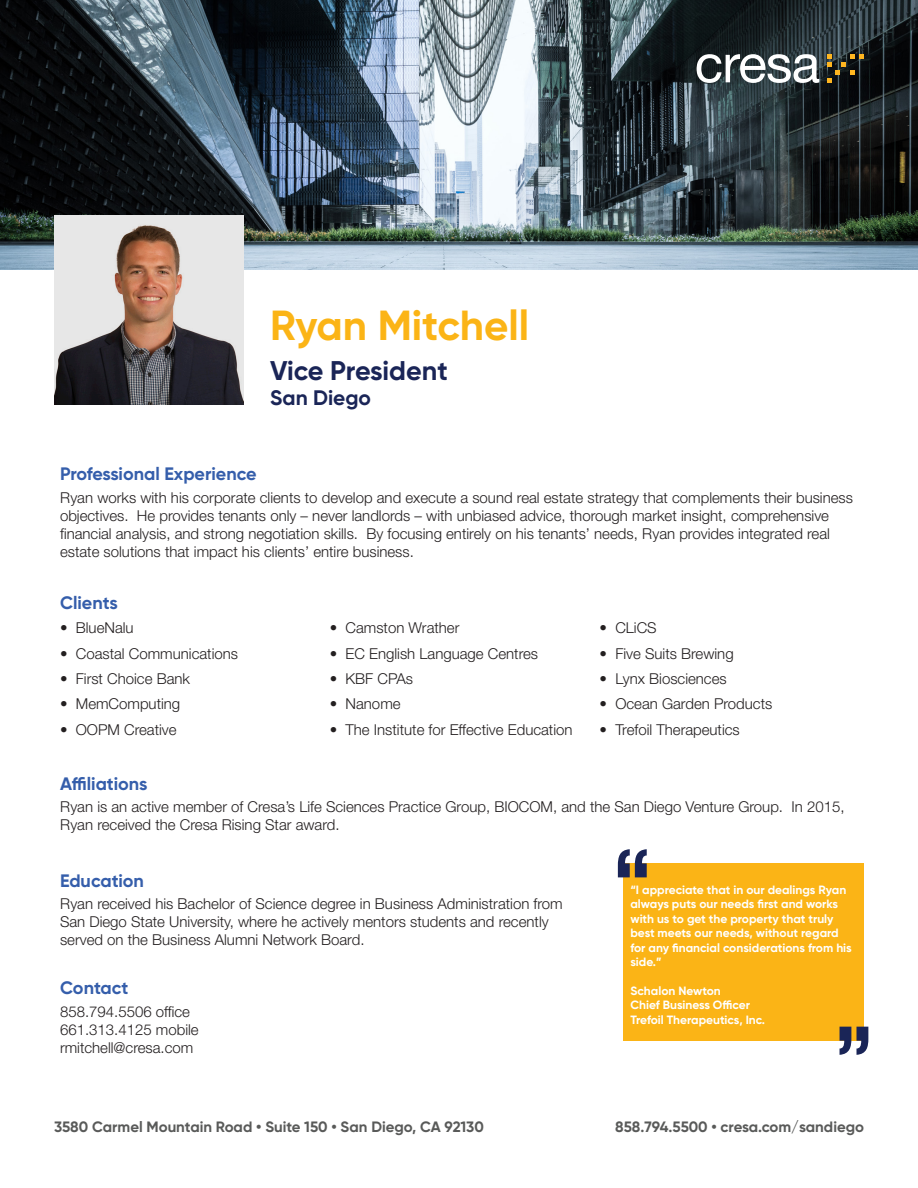
<style>
.page{position:relative;width:918px;height:1188px;background:#fff}
.page>*{position:absolute;margin:0;border:0;box-sizing:border-box;transform-origin:0 0}
.t1{font:700 42px "Gilroy";color:#fbb416}
.t2{font:700 27px "Gilroy";letter-spacing:-.005em;color:#1a2557}
.t3{font:700 21px "Gilroy";color:#1a2557}
.t4{font:700 18px "Gilroy";color:#355eab}
.t5{font:300 15px/18px "Helvetica Neue LT Std";color:#231f20}
.t6{font:700 15px "Gilroy";color:#595a59}
.t7{font:700 12px/14.4px "Gilroy";color:#fff}
</style>
<div class="page">
<img style="left:0;top:0;width:918px;height:270px">
<img style="left:54px;top:216px;width:189px;height:189px">
<svg style="left:697px;top:54px;width:122px;height:29px"></svg>
<svg style="left:827px;top:54px;width:37px;height:29px"></svg>
<div style="left:623px;top:863px;width:241px;height:178px;background:#fbb416"></div>
<svg style="left:618px;top:849px;width:29px;height:28px"></svg>
<svg style="left:840px;top:1027px;width:28px;height:28px"></svg>
<p class="t1" style="left:270px;top:299px;width:261px">Ryan Mitchell</p>
<p class="t2" style="left:270px;top:354px;width:179px">Vice President</p>
<p class="t3" style="left:270px;top:385px;width:102px">San Diego</p>
<p class="t4" style="left:60px;top:462px;width:198px">Professional Experience</p>
<p class="t5" style="left:60px;top:488px;width:795px">Ryan works with his corporate clients to develop and execute a sound real estate strategy that complements their business objectives. He provides tenants only – never landlords – with unbiased advice, thorough market insight, comprehensive financial analysis, and strong negotiation skills. By focusing entirely on his tenants’ needs, Ryan provides integrated real estate solutions that impact his clients’ entire business.</p>
<p class="t4" style="left:60px;top:591px;width:59px">Clients</p>
<p class="t5" style="left:60px;top:619px;width:75px">• BlueNalu</p>
<p class="t5" style="left:330px;top:619px;width:131px">• Camston Wrather</p>
<p class="t5" style="left:600px;top:619px;width:59px">• CLiCS</p>
<p class="t5" style="left:60px;top:644px;width:180px">• Coastal Communications</p>
<p class="t5" style="left:330px;top:644px;width:210px">• EC English Language Centres</p>
<p class="t5" style="left:600px;top:644px;width:136px">• Five Suits Brewing</p>
<p class="t5" style="left:60px;top:670px;width:132px">• First Choice Bank</p>
<p class="t5" style="left:330px;top:670px;width:85px">• KBF CPAs</p>
<p class="t5" style="left:600px;top:670px;width:129px">• Lynx Biosciences</p>
<p class="t5" style="left:60px;top:695px;width:122px">• MemComputing</p>
<p class="t5" style="left:330px;top:695px;width:72px">• Nanome</p>
<p class="t5" style="left:600px;top:695px;width:174px">• Ocean Garden Products</p>
<p class="t5" style="left:60px;top:720px;width:118px">• OOPM Creative</p>
<p class="t5" style="left:330px;top:720px;width:244px">• The Institute for Effective Education</p>
<p class="t5" style="left:600px;top:720px;width:142px">• Trefoil Therapeutics</p>
<p class="t4" style="left:60px;top:772px;width:89px">Affiliations</p>
<p class="t5" style="left:60px;top:798px;width:786px">Ryan is an active member of Cresa’s Life Sciences Practice Group, BIOCOM, and the San Diego Venture Group. In 2015,<br>Ryan received the Cresa Rising Star award.</p>
<p class="t4" style="left:60px;top:869px;width:86px">Education</p>
<p class="t5" style="left:60px;top:895px;width:504px">Ryan received his Bachelor of Science degree in Business Administration from<br>San Diego State University, where he actively mentors students and recently served on the Business Alumni Network Board.</p>
<p class="t4" style="left:60px;top:977px;width:70px">Contact</p>
<p class="t5" style="left:60px;top:1002px;width:132px">858.794.5506 office</p>
<p class="t5" style="left:60px;top:1020px;width:140px">661.313.4125 mobile</p>
<p class="t5" style="left:60px;top:1038px;width:135px">rmitchell@cresa.com</p>
<p class="t7" style="left:630px;top:883px;width:223px">“I appreciate that in our dealings Ryan always puts our needs first and works with us to get the property that truly best meets our needs, without regard for any financial considerations from his side.”</p>
<p class="t7" style="left:630px;top:983px;width:92px">Schalon Newton</p>
<p class="t7" style="left:630px;top:998px;width:121px">Chief Business Officer</p>
<p class="t7" style="left:630px;top:1012px;width:136px">Trefoil Therapeutics, Inc.</p>
<p class="t6" style="left:54px;top:1118px;width:431px">3580 Carmel Mountain Road • Suite 150 • San Diego, CA 92130</p>
<p class="t6" style="left:615px;top:1118px;width:250px">858.794.5500 • cresa.com/sandiego</p>
</div>
